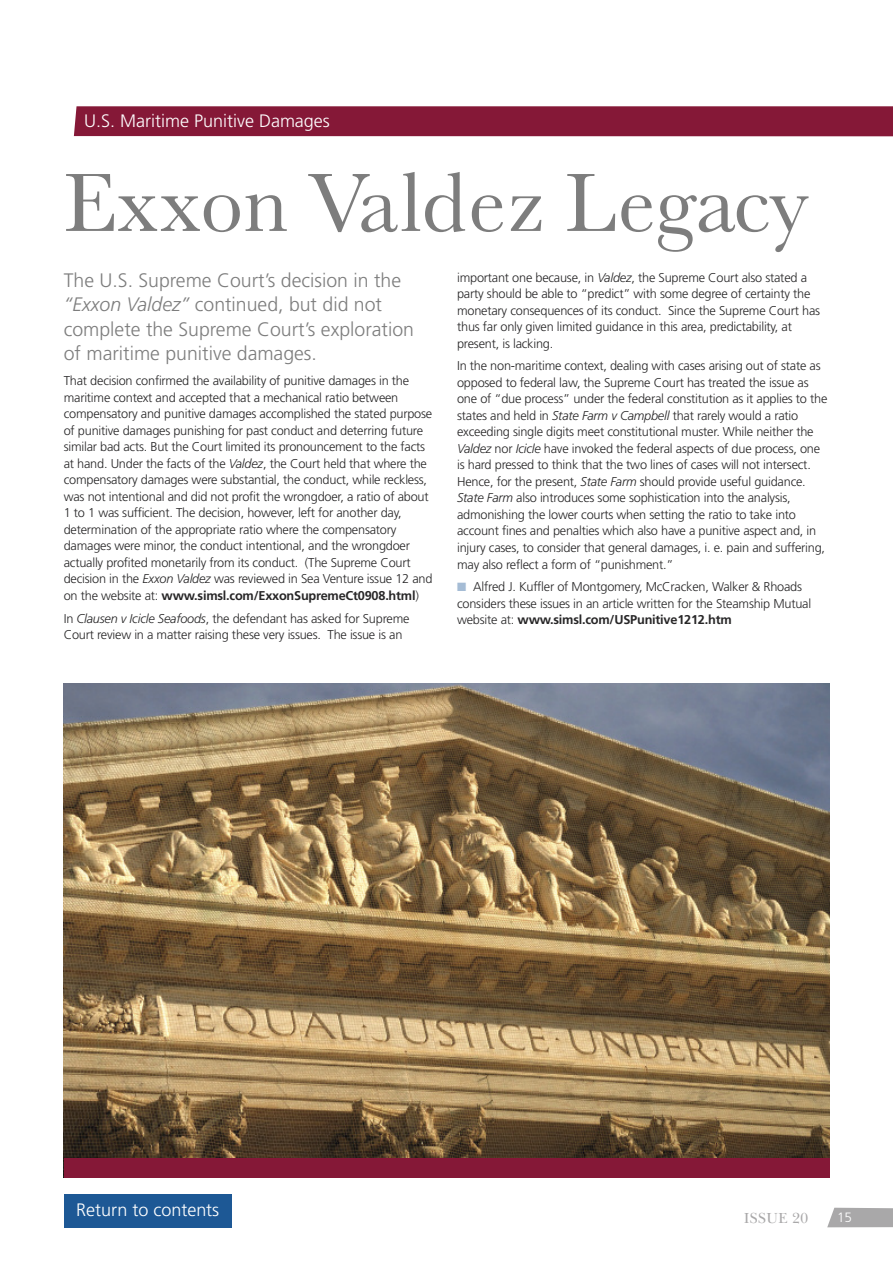
<style>
.page{position:relative;width:893px;height:1263px;background:#fff}
.page>*{position:absolute;margin:0;border:0;box-sizing:border-box;transform-origin:0 0}
.t1{font:85.65px "Baskerville No 2 BT";letter-spacing:-.01em;color:#7d7d7d}
.t2{font:300 19.5px/24.6px "Frutiger";color:#7d7d7d}
.t3{font:300 18px "Frutiger";color:#fff}
.t4{font:15px "New Baskerville IT Cby BT";color:#a9a8a9}
.t5{font:300 13.5px "Frutiger";color:#fff}
.t6{font:300 12.75px/16.5px "Frutiger";letter-spacing:-.015em;color:#272627}
.s1{font-style:italic}
.s2{font-weight:700}
.s3{color:#a5bcd5}
</style>
<div class="page">
<div style="left:74px;top:106px;width:819px;height:30px;background:#851837"></div>
<img style="left:64px;top:683px;width:765px;height:475px">
<div style="left:64px;top:1158px;width:765px;height:20px;background:#851837"></div>
<svg style="left:827px;top:1208px;width:66px;height:19px"></svg>
<div style="left:64px;top:1194px;width:168px;height:33px;background:#1d5895"></div>
<h3 class="t3" style="left:84px;top:113px;width:247px">U.S. Maritime Punitive Damages</h3>
<h1 class="t1" style="left:64px;top:172px;width:745px">Exxon Valdez Legacy</h1>
<h2 class="t2" style="left:64px;top:269px;width:352px">The U.S. Supreme Court’s decision in the <span class="s1">“Exxon Valdez”</span> continued, but did not complete the Supreme Court’s exploration of maritime punitive damages.</h2>
<p class="t6" style="left:64px;top:374px;width:370px">That decision confirmed the availability of punitive damages in the maritime context and accepted that a mechanical ratio between compensatory and punitive damages accomplished the stated purpose of punitive damages punishing for past conduct and deterring future similar bad acts. But the Court limited its pronouncement to the facts at hand. Under the facts of the <span class="s1">Valdez</span>, the Court held that where the compensatory damages were substantial, the conduct, while reckless, was not intentional and did not profit the wrongdoer, a ratio of about 1 to 1 was sufficient. The decision, however, left for another day, determination of the appropriate ratio where the compensatory damages were minor, the conduct intentional, and the wrongdoer actually profited monetarily from its conduct. (The Supreme Court decision in the <span class="s1">Exxon Valdez</span> was reviewed in Sea Venture issue 12 and on the website at: <span class="s2">www.simsl.com/ExxonSupremeCt0908.html</span>)</p>
<p class="t6" style="left:64px;top:611px;width:347px">In <span class="s1">Clausen v Icicle Seafoods</span>, the defendant has asked for Supreme<br>Court review in a matter raising these very issues. The issue is an</p>
<p class="t6" style="left:457px;top:270px;width:365px">important one because, in <span class="s1">Valdez</span>, the Supreme Court also stated a party should be able to “predict” with some degree of certainty the monetary consequences of its conduct. Since the Supreme Court has thus far only given limited guidance in this area, predictability, at present, is lacking.</p>
<p class="t6" style="left:457px;top:359px;width:372px">In the non-maritime context, dealing with cases arising out of state as opposed to federal law, the Supreme Court has treated the issue as one of “due process” under the federal constitution as it applies to the states and held in <span class="s1">State Farm v Campbell</span> that rarely would a ratio exceeding single digits meet constitutional muster. While neither the <span class="s1">Valdez</span> nor <span class="s1">Icicle</span> have invoked the federal aspects of due process, one is hard pressed to think that the two lines of cases will not intersect.<br>Hence, for the present, <span class="s1">State Farm</span> should provide useful guidance.<br><span class="s1">State Farm</span> also introduces some sophistication into the analysis, admonishing the lower courts when setting the ratio to take into account fines and penalties which also have a punitive aspect and, in injury cases, to consider that general damages, i. e. pain and suffering, may also reflect a form of “punishment.”</p>
<p class="t6" style="left:457px;top:580px;width:356px"><span class="s3">■</span> Alfred J. Kuffler of Montgomery, McCracken, Walker &amp; Rhoads considers these issues in an article written for the Steamship Mutual website at: <span class="s2">www.simsl.com/USPunitive1212.htm</span></p>
<h3 class="t3" style="left:76px;top:1202px;width:145px">Return to contents</h3>
<p class="t4" style="left:744px;top:1212px;width:66px">ISSUE 20</p>
<p class="t5" style="left:837px;top:1212px;width:16px">15</p>
</div>
